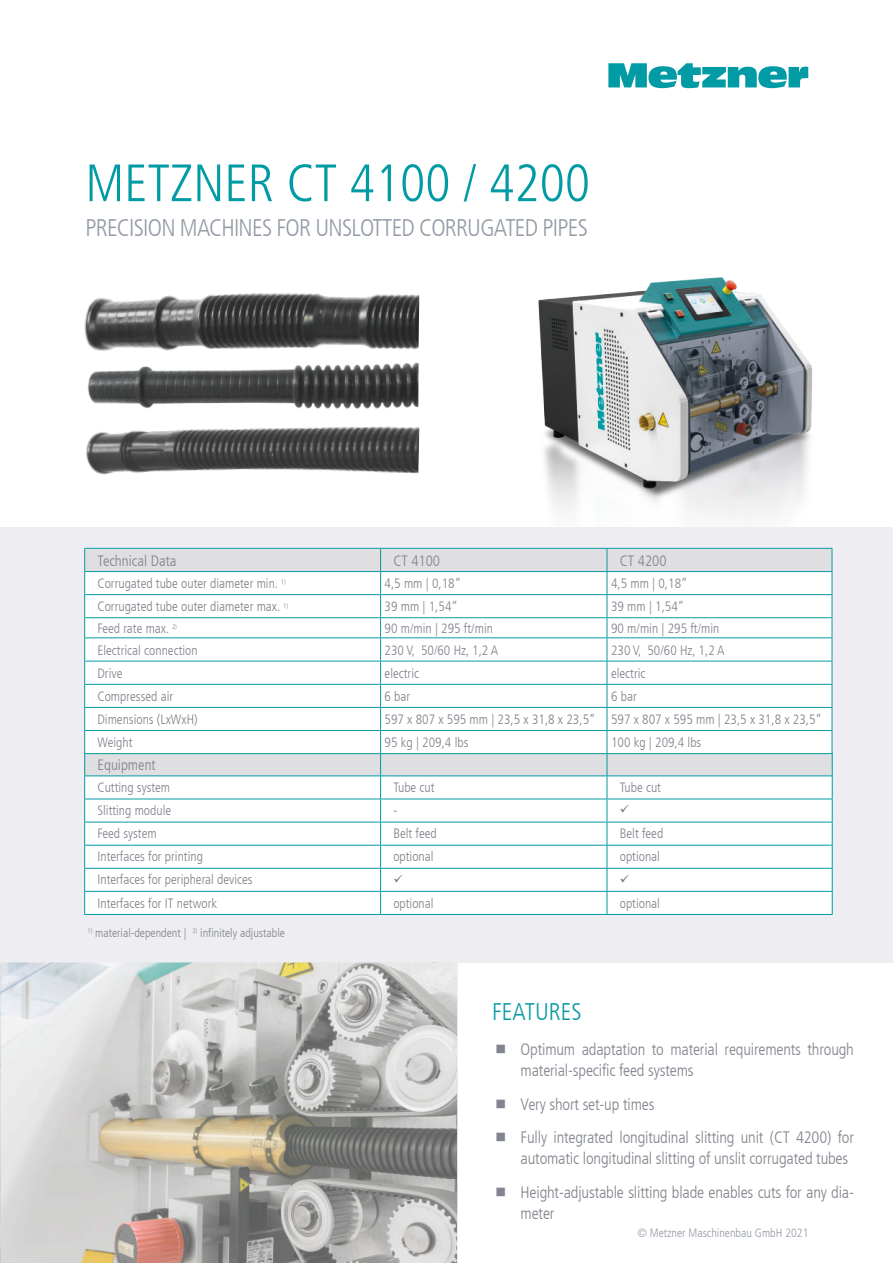
<style>
.page{position:relative;width:893px;height:1263px;background:#fff}
.page>*{position:absolute;margin:0;border:0;box-sizing:border-box;transform-origin:0 0}
.t1{font:300 condensed 52.5px "Frutiger";color:#009ba4}
.t2{font:300 condensed 24px "Frutiger";letter-spacing:-.03em;color:#949ba6}
.t3{font:300 condensed 24px "Frutiger";color:#099aa3}
.t4{font:300 condensed 16.5px/33.8px "Frutiger";letter-spacing:-.01em;color:#81858d}
.t5{font:300 condensed 15px "Frutiger";color:#80848c}
.t6{font:300 condensed 13.5px "Frutiger";color:#80848c}
.t7{font:300 condensed 12px "Frutiger";color:#81858d}
.t8{font:300 condensed 12px "Frutiger";color:#949ba6}
</style>
<div class="page">
<img style="left:538px;top:277px;width:275px;height:242px">
<svg style="left:608px;top:63px;width:200px;height:25px"></svg>
<div style="left:0;top:527px;width:893px;height:435px;background:#eeeef2"></div>
<svg style="left:0;top:962px;width:457px;height:301px;background:#bfbdb9"></svg>
<hr style="left:84px;top:914px;width:297px;height:1px;background:#009ba4">
<hr style="left:381px;top:914px;width:226px;height:1px;background:#009ba4">
<hr style="left:607px;top:914px;width:226px;height:1px;background:#009ba4">
<img style="left:84px;top:293px;width:336px;height:51px">
<img style="left:88px;top:344px;width:331px;height:40px">
<img style="left:86px;top:384px;width:334px;height:91px">
<svg style="left:84px;top:548px;width:749px;height:366px;background:#eff6f7"></svg>
<h1 class="t1" style="left:85px;top:161px;width:506px">METZNER CT 4100 / 4200</h1>
<h2 class="t2" style="left:85px;top:218px;width:504px">PRECISION MACHINES FOR UNSLOTTED CORRUGATED PIPES</h2>
<p class="t5" style="left:97px;top:554px;width:81px">Technical Data</p>
<p class="t5" style="left:393px;top:554px;width:48px">CT 4100</p>
<p class="t5" style="left:620px;top:554px;width:48px">CT 4200</p>
<p class="t6" style="left:97px;top:578px;width:190px">Corrugated tube outer diameter min. <sup>1)</sup></p>
<p class="t6" style="left:385px;top:578px;width:78px">4,5 mm | 0,18”</p>
<p class="t6" style="left:611px;top:578px;width:78px">4,5 mm | 0,18”</p>
<p class="t6" style="left:97px;top:601px;width:192px">Corrugated tube outer diameter max. <sup>1)</sup></p>
<p class="t6" style="left:385px;top:601px;width:75px">39 mm | 1,54”</p>
<p class="t6" style="left:611px;top:601px;width:75px">39 mm | 1,54”</p>
<p class="t6" style="left:97px;top:622px;width:81px">Feed rate max. <sup>2)</sup></p>
<p class="t6" style="left:385px;top:622px;width:110px">90 m/min | 295 ft/min</p>
<p class="t6" style="left:611px;top:622px;width:110px">90 m/min | 295 ft/min</p>
<p class="t6" style="left:97px;top:644px;width:102px">Electrical connection</p>
<p class="t6" style="left:385px;top:644px;width:115px">230 V, 50/60 Hz, 1,2 A</p>
<p class="t6" style="left:611px;top:644px;width:115px">230 V, 50/60 Hz, 1,2 A</p>
<p class="t6" style="left:97px;top:667px;width:27px">Drive</p>
<p class="t6" style="left:385px;top:667px;width:36px">electric</p>
<p class="t6" style="left:611px;top:667px;width:36px">electric</p>
<p class="t6" style="left:97px;top:691px;width:77px">Compressed air</p>
<p class="t6" style="left:385px;top:691px;width:27px">6 bar</p>
<p class="t6" style="left:611px;top:691px;width:27px">6 bar</p>
<p class="t6" style="left:97px;top:714px;width:102px">Dimensions (LxWxH)</p>
<p class="t6" style="left:385px;top:714px;width:439px">597 x 807 x 595 mm | 23,5 x 31,8 x 23,5” 597 x 807 x 595 mm | 23,5 x 31,8 x 23,5”</p>
<p class="t6" style="left:97px;top:737px;width:37px">Weight</p>
<p class="t6" style="left:385px;top:737px;width:85px">95 kg | 209,4 lbs</p>
<p class="t6" style="left:611px;top:737px;width:92px">100 kg | 209,4 lbs</p>
<p class="t5" style="left:97px;top:758px;width:60px">Equipment</p>
<p class="t6" style="left:97px;top:782px;width:74px">Cutting system</p>
<p class="t6" style="left:393px;top:782px;width:43px">Tube cut</p>
<p class="t6" style="left:620px;top:782px;width:43px">Tube cut</p>
<p class="t6" style="left:97px;top:805px;width:75px">Slitting module</p>
<p class="t6" style="left:393px;top:805px;width:5px">-</p>
<p class="t6" style="left:97px;top:828px;width:61px">Feed system</p>
<p class="t6" style="left:393px;top:828px;width:45px">Belt feed</p>
<p class="t6" style="left:620px;top:828px;width:45px">Belt feed</p>
<p class="t6" style="left:97px;top:851px;width:107px">Interfaces for printing</p>
<p class="t6" style="left:393px;top:851px;width:42px">optional</p>
<p class="t6" style="left:620px;top:851px;width:42px">optional</p>
<p class="t6" style="left:97px;top:874px;width:157px">Interfaces for peripheral devices</p>
<p class="t6" style="left:97px;top:897px;width:121px">Interfaces for IT network</p>
<p class="t6" style="left:393px;top:897px;width:42px">optional</p>
<p class="t6" style="left:620px;top:897px;width:42px">optional</p>
<p class="t7" style="left:88px;top:928px;width:199px"><sup>1)</sup> material-dependent | <sup>2)</sup> infinitely adjustable</p>
<h2 class="t3" style="left:492px;top:1002px;width:91px">FEATURES</h2>
<p class="t4" style="left:521px;top:1040px;width:335px;line-height:21px">Optimum adaptation to material requirements through material-specific feed systems</p>
<p class="t4" style="left:521px;top:1088px;width:335px">Very short set-up times<br>Fully integrated longitudinal slitting unit (CT 4200) for</p>
<p class="t4" style="left:521px;top:1143px;width:335px">automatic longitudinal slitting of unslit corrugated tubes<br>Height-adjustable slitting blade enables cuts for any dia-</p>
<p class="t4" style="left:521px;top:1198px;width:35px">meter</p>
<p class="t8" style="left:637px;top:1228px;width:173px">© Metzner Maschinenbau GmbH 2021</p>
</div>
